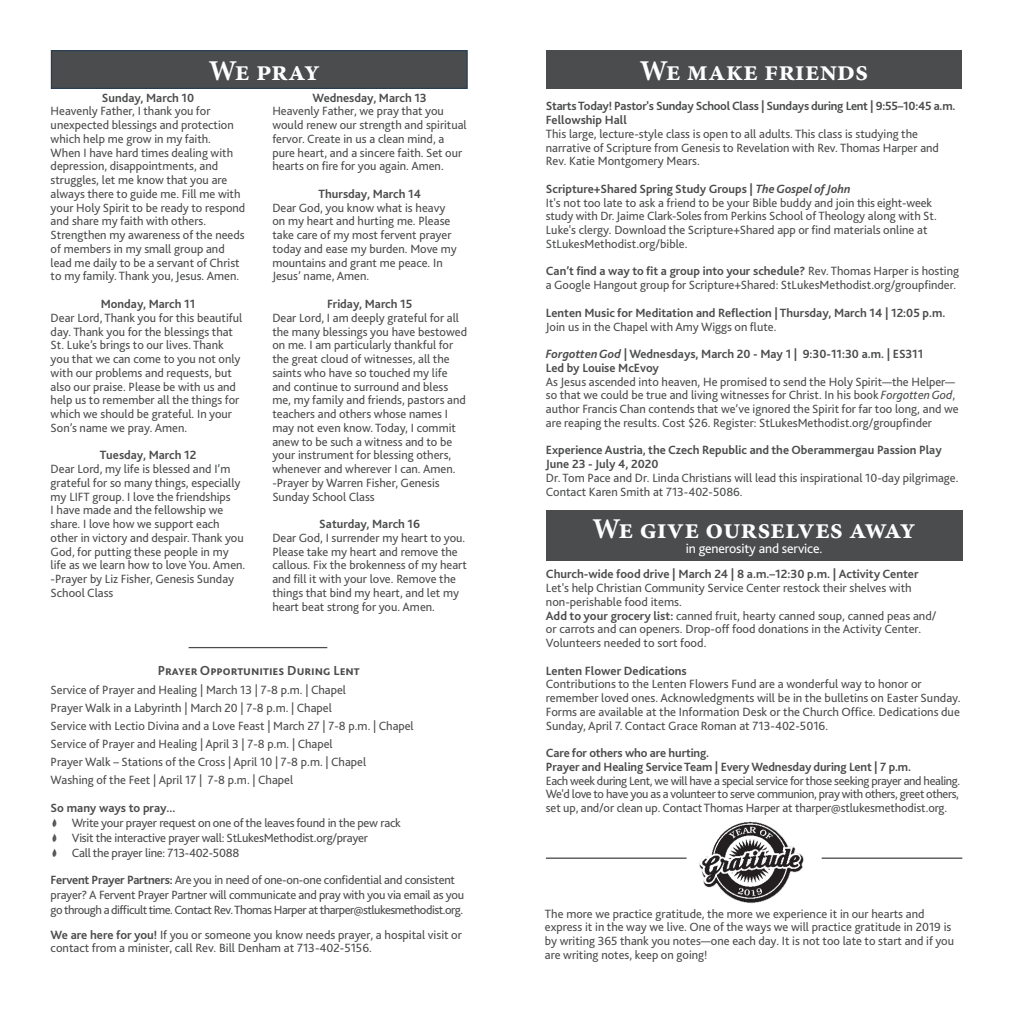
<style>
.page{position:relative;width:1013px;height:1013px;background:#fff}
.page>*{position:absolute;margin:0;border:0;box-sizing:border-box;transform-origin:0 0}
.t1{font:700 28.75px "Minion Pro";color:#fff}
.t2{font:700 13.75px "Bliss 2";color:#4b4c4d}
.t3{font:13.75px "Bliss 2";letter-spacing:-.01em;color:#fff}
.t4{font:12.5px/13.8px "Bliss 2";color:#4b4c4d}
.t5{font:700 12.5px/13.8px "Bliss 2";color:#4b4c4d}
.t6{font:12.5px/15px "Bliss 2";letter-spacing:-.02em;color:#4b4c4d}
.t7{font:700 12.5px/13.8px "Bliss 2";letter-spacing:-.02em;color:#4b4c4d}
.s1{font-weight:700}
.s2{font-family:"Leafs"}
.s3{font-style:italic}
.s4{font-weight:400}
</style>
<div class="page">
<div style="left:51px;top:50px;width:417px;height:39px;background:#4b4c4d;border:1px solid #273e54"></div>
<hr style="left:189px;top:647px;width:138px;height:1px;background:#4b4c4d">
<div style="left:546px;top:51px;width:415px;height:38px;background:#4b4c4d"></div>
<div style="left:546px;top:510px;width:416px;height:50px;background:#4b4c4d"></div>
<img style="left:699px;top:821px;width:105px;height:83px">
<hr style="left:546px;top:857px;width:140px;height:1px;background:#231f20">
<hr style="left:821px;top:857px;width:141px;height:1px;background:#231f20">
<p class="t1" style="left:209px;top:50px;width:113px">We pray</p>
<p class="t5" style="left:102px;top:91px;width:94px">Sunday, March 10</p>
<p class="t4" style="left:51px;top:104px;width:196px">Heavenly Father, I thank you for unexpected blessings and protection which help me grow in my faith.<br>When I have hard times dealing with depression, disappointments, and struggles, let me know that you are always there to guide me. Fill me with your Holy Spirit to be ready to respond and share my faith with others.<br>Strengthen my awareness of the needs of members in my small group and lead me daily to be a servant of Christ to my family. Thank you, Jesus. Amen.</p>
<p class="t5" style="left:101px;top:297px;width:96px">Monday, March 11</p>
<p class="t4" style="left:51px;top:310px;width:193px">Dear Lord, Thank you for this beautiful day. Thank you for the blessings that St. Luke’s brings to our lives. Thank you that we can come to you not only with our problems and requests, but also our praise. Please be with us and help us to remember all the things for which we should be grateful. In your Son’s name we pray. Amen.</p>
<p class="t5" style="left:100px;top:448px;width:98px">Tuesday, March 12</p>
<p class="t4" style="left:51px;top:461px;width:196px">Dear Lord, my life is blessed and I’m grateful for so many things, especially my LIFT group. I love the friendships<br>I have made and the fellowship we share. I love how we support each other in victory and despair. Thank you God, for putting these people in my life as we learn how to love You. Amen.</p>
<p class="t4" style="left:51px;top:571px;width:185px">-Prayer by Liz Fisher, Genesis Sunday<br>School Class</p>
<p class="t5" style="left:312px;top:91px;width:116px">Wednesday, March 13</p>
<p class="t4" style="left:272px;top:104px;width:196px">Heavenly Father, we pray that you would renew our strength and spiritual fervor. Create in us a clean mind, a pure heart, and a sincere faith. Set our hearts on fire for you again. Amen.</p>
<p class="t5" style="left:318px;top:187px;width:104px">Thursday, March 14</p>
<p class="t4" style="left:272px;top:200px;width:186px">Dear God, you know what is heavy on my heart and hurting me. Please take care of my most fervent prayer today and ease my burden. Move my mountains and grant me peace. In<br>Jesus’ name, Amen.</p>
<p class="t5" style="left:327px;top:297px;width:87px">Friday, March 15</p>
<p class="t4" style="left:272px;top:310px;width:196px">Dear Lord, I am deeply grateful for all the many blessings you have bestowed on me. I am particularly thankful for the great cloud of witnesses, all the saints who have so touched my life and continue to surround and bless me, my family and friends, pastors and teachers and others whose names I may not even know. Today, I commit anew to be such a witness and to be your instrument for blessing others, whenever and wherever I can. Amen.</p>
<p class="t4" style="left:272px;top:475px;width:169px">-Prayer by Warren Fisher, Genesis<br>Sunday School Class</p>
<p class="t5" style="left:319px;top:517px;width:102px">Saturday, March 16</p>
<p class="t4" style="left:272px;top:530px;width:196px">Dear God, I surrender my heart to you.<br>Please take my heart and remove the callous. Fix the brokenness of my heart and fill it with your love. Remove the things that bind my heart, and let my heart beat strong for you. Amen.</p>
<p class="t2" style="left:158px;top:662px;width:203px">Prayer Opportunities During Lent</p>
<p class="t4" style="left:51px;top:682px;width:297px">Service of Prayer and Healing | March 13 | 7-8 p.m. | Chapel</p>
<p class="t4" style="left:51px;top:700px;width:283px">Prayer Walk in a Labyrinth | March 20 | 7-8 p.m. | Chapel</p>
<p class="t4" style="left:51px;top:718px;width:364px">Service with Lectio Divina and a Love Feast | March 27 | 7-8 p.m. | Chapel</p>
<p class="t4" style="left:51px;top:736px;width:284px">Service of Prayer and Healing | April 3 | 7-8 p.m. | Chapel</p>
<p class="t4" style="left:51px;top:754px;width:317px">Prayer Walk – Stations of the Cross | April 10 | 7-8 p.m. | Chapel</p>
<p class="t4" style="left:51px;top:772px;width:244px">Washing of the Feet | April 17 | 7-8 p.m. | Chapel</p>
<p class="t6" style="left:51px;top:799px;width:352px"><span class="s1">So many ways to pray...<br></span><span class="s2">U</span> Write your prayer request on one of the leaves found in the pew rack</p>
<p class="t6" style="left:51px;top:829px;width:319px"><span class="s2">U</span> Visit the interactive prayer wall: StLukesMethodist.org/prayer</p>
<p class="t6" style="left:51px;top:844px;width:190px"><span class="s2">U</span> Call the prayer line: 713-402-5088</p>
<p class="t6" style="left:51px;top:872px;width:415px"><span class="s1">Fervent Prayer Partners:</span> Are you in need of one-on-one confidential and consistent prayer? A Fervent Prayer Partner will communicate and pray with you via email as you go through a difficult time. Contact Rev. Thomas Harper at tharper@stlukesmethodist.org.</p>
<p class="t4" style="left:51px;top:928px;width:413px;line-height:12.5px"><span class="s1">We are here for you!</span> If you or someone you know needs prayer, a hospital visit or contact from a minister, call Rev. Bill Denham at 713-402-5156.</p>
<p class="t1" style="left:639px;top:51px;width:230px">We make friends</p>
<p class="t7" style="left:546px;top:99px;width:411px">Starts Today! Pastor's Sunday School Class | Sundays during Lent | 9:55–10:45 a.m.<br>Fellowship Hall</p>
<p class="t4" style="left:546px;top:126px;width:374px">This large, lecture-style class is open to all adults. This class is studying the</p>
<p class="t4" style="left:546px;top:140px;width:394px">narrative of Scripture from Genesis to Revelation with Rev. Thomas Harper and<br>Rev. Katie Montgomery Mears.</p>
<p class="t5" style="left:546px;top:182px;width:306px">Scripture+Shared Spring Study Groups | <span class="s3">The Gospel of John</span></p>
<p class="t4" style="left:546px;top:195px;width:392px">It's not too late to ask a friend to be your Bible buddy and join this eight-week study with Dr. Jaime Clark-Soles from Perkins School of Theology along with St.<br>Luke's clergy. Download the Scripture+Shared app or find materials online at StLukesMethodist.org/bible.</p>
<p class="t4" style="left:546px;top:264px;width:415px"><span class="s1">Can’t find a way to fit a group into your schedule?</span> Rev. Thomas Harper is hosting a Google Hangout group for Scripture+Shared: StLukesMethodist.org/groupfinder.</p>
<p class="t5" style="left:546px;top:306px;width:401px">Lenten Music for Meditation and Reflection | Thursday, March 14 | 12:05 p.m.<br><span class="s4">Join us in the Chapel with Amy Wiggs on flute.</span></p>
<p class="t5" style="left:546px;top:347px;width:379px"><span class="s3">Forgotten God</span> | Wednesdays, March 20 - May 1 | 9:30-11:30 a.m. | ES311<br>Led by Louise McEvoy</p>
<p class="t4" style="left:546px;top:374px;width:414px">As Jesus ascended into heaven, He promised to send the Holy Spirit—the Helper— so that we could be true and living witnesses for Christ. In his book <span class="s3">Forgotten God</span>, author Francis Chan contends that we’ve ignored the Spirit for far too long, and we are reaping the results. Cost $26. Register: StLukesMethodist.org/groupfinder</p>
<p class="t5" style="left:546px;top:443px;width:397px">Experience Austria, the Czech Republic and the Oberammergau Passion Play</p>
<p class="t4" style="left:546px;top:456px;width:414px"><span class="s1">June 23 - July 4, 2020<br></span>Dr. Tom Pace and Dr. Linda Christians will lead this inspirational 10-day pilgrimage.<br>Contact Karen Smith at 713-402-5086.</p>
<p class="t1" style="left:592px;top:508px;width:325px">We give ourselves away</p>
<p class="t3" style="left:685px;top:540px;width:138px">in generosity and service.</p>
<p class="t4" style="left:546px;top:567px;width:392px"><span class="s1">Church-wide food drive | March 24 | 8 a.m.–12:30 p.m. | Activity Center </span>Let's help Christian Community Service Center restock their shelves with non-perishable food items.<br><span class="s1">Add to your grocery list:</span> canned fruit, hearty canned soup, canned peas and/ or carrots and can openers. Drop-off food donations in the Activity Center.<br>Volunteers needed to sort food.</p>
<p class="t5" style="left:546px;top:663px;width:142px">Lenten Flower Dedications</p>
<p class="t4" style="left:546px;top:677px;width:416px">Contributions to the Lenten Flowers Fund are a wonderful way to honor or remember loved ones. Acknowledgments will be in the bulletins on Easter Sunday.<br>Forms are available at the Information Desk or the Church Office. Dedications due Sunday, April 7. Contact Grace Roman at 713-402-5016.</p>
<p class="t5" style="left:546px;top:746px;width:367px">Care for others who are hurting.<br>Prayer and Healing Service Team | Every Wednesday during Lent | 7 p.m.</p>
<p class="t4" style="left:546px;top:773px;width:416px;text-align:justify">Each week during Lent, we will have a special service for those seeking prayer and healing.<br>We'd love to have you as a volunteer to serve communion, pray with others, greet others, set up, and/or clean up. Contact Thomas Harper at tharper@stlukesmethodist.org.</p>
<p class="t4" style="left:545px;top:906px;width:411px">The more we practice gratitude, the more we experience it in our hearts and express it in the way we live. One of the ways we will practice gratitude in 2019 is by writing 365 thank you notes—one each day. It is not too late to start and if you are writing notes, keep on going!</p>
</div>
